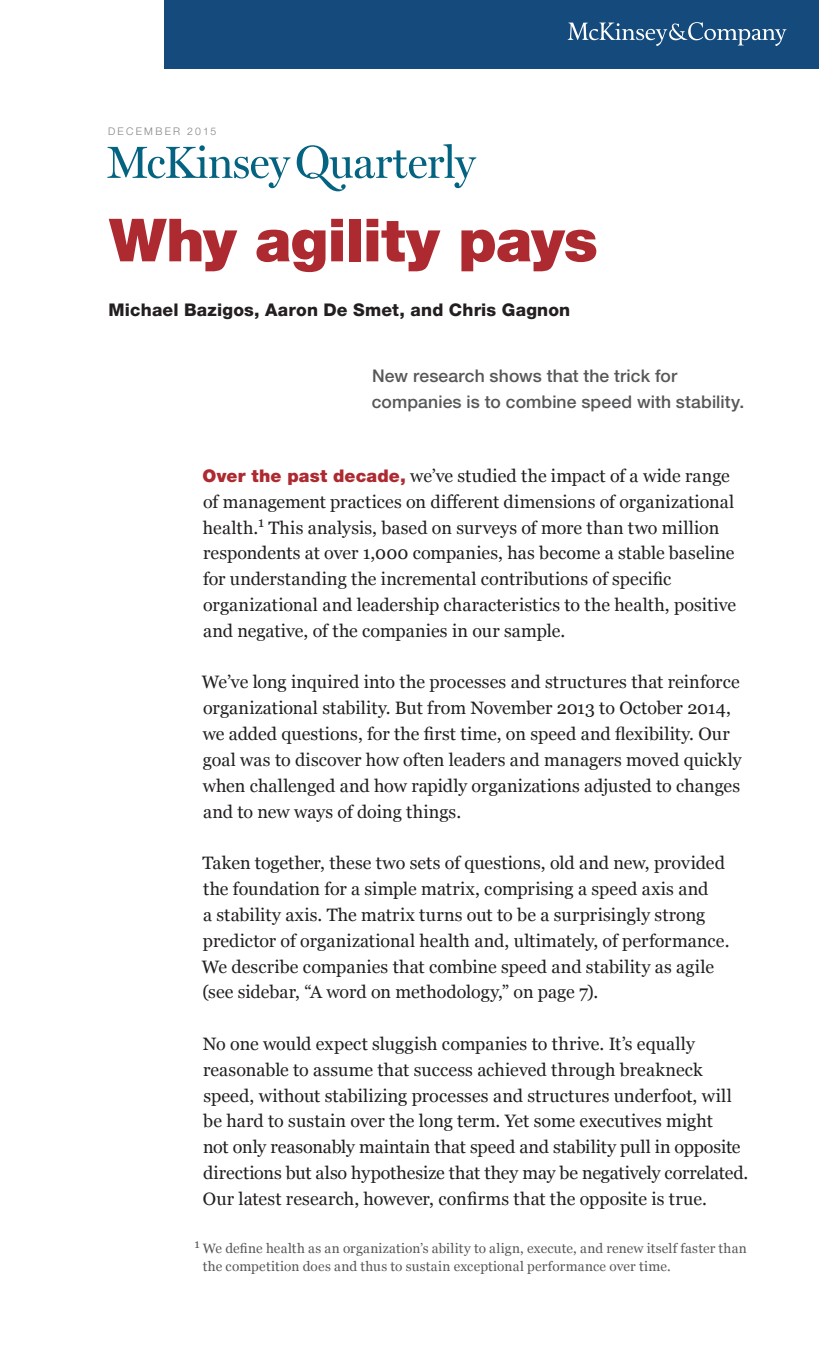
<style>
.page{position:relative;width:819px;height:1355px;background:#fff}
.page>*{position:absolute;margin:0;border:0;box-sizing:border-box;transform-origin:0 0}
.Footnote-sentences{font:900 59.5px "Helvetica Neue LT Std";letter-spacing:-.015em;color:#ad2a31}
.t1{font:17.85px/25.9px "Georgia";letter-spacing:.005em;color:#231f20}
.Footnote-sentences-2{font:500 17.5px/26.2px "Helvetica Neue LT Std";letter-spacing:.005em;color:#57585a}
.t2{font:800 17.5px "Helvetica Neue LT Std";letter-spacing:.01em;color:#231f20}
.Footnote-sentences-3{font:13.65px/17.5px "Georgia";letter-spacing:.015em;color:#57585a}
.Text{font:300 10.5px "Helvetica Neue LT Std";letter-spacing:.215em;color:#848488}
.s1{font-family:"Helvetica Neue LT Std";font-weight:900;font-size:17.5px;color:#ad2a31}
</style>
<div class="page">
<svg style="left:107px;top:145px;width:184px;height:43px"></svg>
<svg style="left:297px;top:144px;width:179px;height:47px"></svg>
<div style="left:164px;top:0;width:655px;height:68px;background:#144a7c"></div>
<svg style="left:568px;top:22px;width:218px;height:24px"></svg>
<p class="Text" style="left:108px;top:125px;width:110px">DECEMBER 2015</p>
<p class="Footnote-sentences" style="left:109px;top:205px;width:490px">Why agility pays</p>
<p class="t2" style="left:109px;top:299px;width:463px">Michael Bazigos, Aaron De Smet, and Chris Gagnon</p>
<p class="Footnote-sentences-2" style="left:372px;top:362px;width:374px">New research shows that the trick for companies is to combine speed with stability.</p>
<p class="t1" style="left:203px;top:462px;width:535px"><span class="s1">Over the past decade,</span> we’ve studied the impact of a wide range of management practices on different dimensions of organizational health.<sup>1</sup> This analysis, based on surveys of more than two million respondents at over 1,000 companies, has become a stable baseline for understanding the incremental contributions of specific organizational and leadership characteristics to the health, positive and negative, of the companies in our sample.</p>
<p class="t1" style="left:202px;top:668px;width:541px">We’ve long inquired into the processes and structures that reinforce organizational stability. But from November 2013 to October 2014, we added questions, for the first time, on speed and flexibility. Our goal was to discover how often leaders and managers moved quickly when challenged and how rapidly organizations adjusted to changes and to new ways of doing things.</p>
<p class="t1" style="left:202px;top:849px;width:529px">Taken together, these two sets of questions, old and new, provided the foundation for a simple matrix, comprising a speed axis and<br>a stability axis. The matrix turns out to be a surprisingly strong predictor of organizational health and, ultimately, of performance.<br>We describe companies that combine speed and stability as agile (see sidebar, “A word on methodology,” on page 7).</p>
<p class="t1" style="left:203px;top:1030px;width:547px">No one would expect sluggish companies to thrive. It’s equally reasonable to assume that success achieved through breakneck speed, without stabilizing processes and structures underfoot, will be hard to sustain over the long term. Yet some executives might<br>not only reasonably maintain that speed and stability pull in opposite directions but also hypothesize that they may be negatively correlated.<br>Our latest research, however, confirms that the opposite is true.</p>
<p class="Footnote-sentences-3" style="left:203px;top:1239px;width:546px;text-indent:-8px"><sup>1</sup> We define health as an organization’s ability to align, execute, and renew itself faster than the competition does and thus to sustain exceptional performance over time.</p>
</div>
